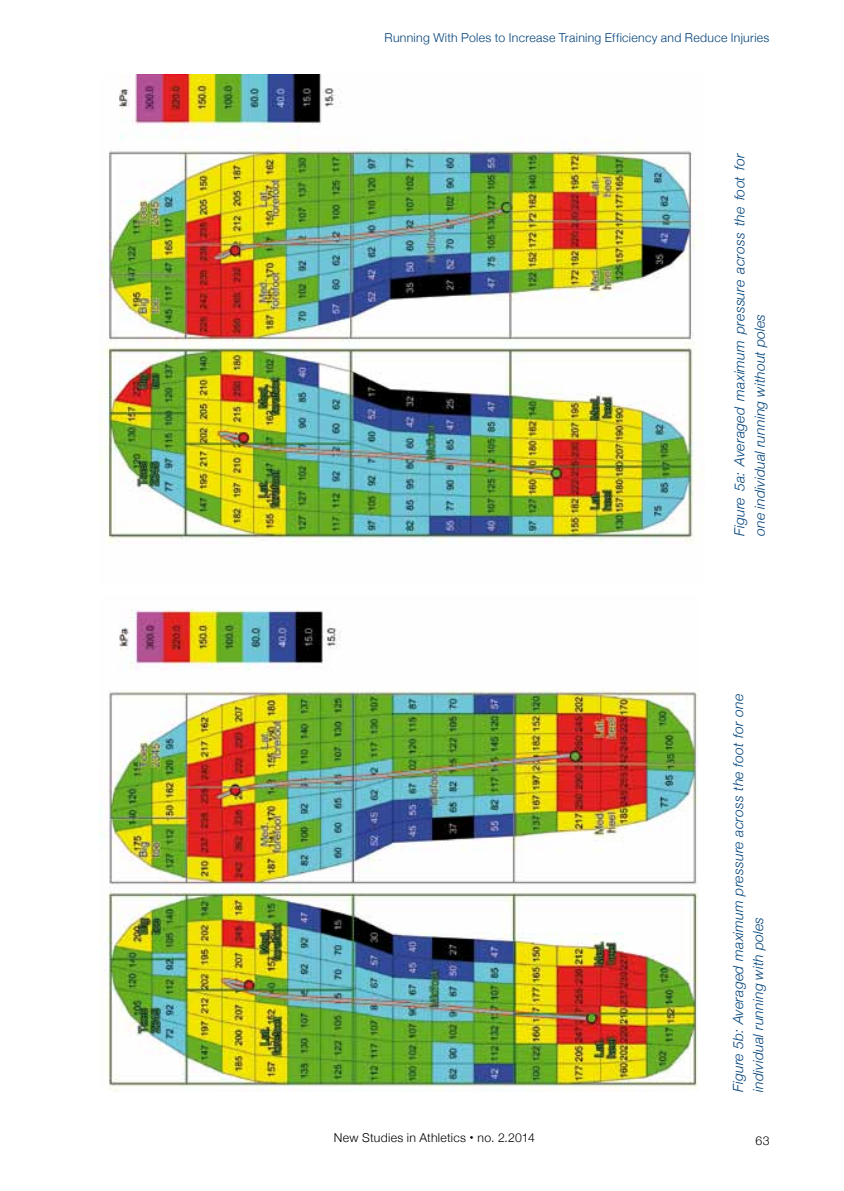
<style>
.page{position:relative;width:844px;height:1191px;background:#fff}
.page>*{position:absolute;margin:0;border:0;box-sizing:border-box;transform-origin:0 0}
.t1{font:italic 300 14px/20.1px "Helvetica Neue";letter-spacing:.015em;color:#004178}
.t2{font:300 12.25px "Helvetica Neue";letter-spacing:.025em;color:#004178}
.t3{font:300 12.25px "Helvetica Neue";letter-spacing:.025em;color:#000}
.s1{font-weight:700;font-size:15.75px}
</style>
<div class="page">
<img style="left:99px;top:74px;width:598px;height:470px">
<img style="left:99px;top:608px;width:599px;height:483px">
<p class="t2" style="left:384px;top:30px;width:386px">Running With Poles to Increase Training Efficiency and Reduce Injuries</p>
<p class="t1" style="left:729px;top:536px;width:384px;rotate:-90deg">Figure 5a: Averaged maximum pressure across the foot for one individual running without poles</p>
<p class="t1" style="left:727px;top:1091px;width:399px;rotate:-90deg">Figure 5b: Averaged maximum pressure across the foot for one individual running with poles</p>
<p class="t3" style="left:334px;top:1130px;width:202px">New Studies in Athletics <span class="s1">·</span> no. 2.2014</p>
<p class="t3" style="left:755px;top:1133px;width:15px">63</p>
</div>
